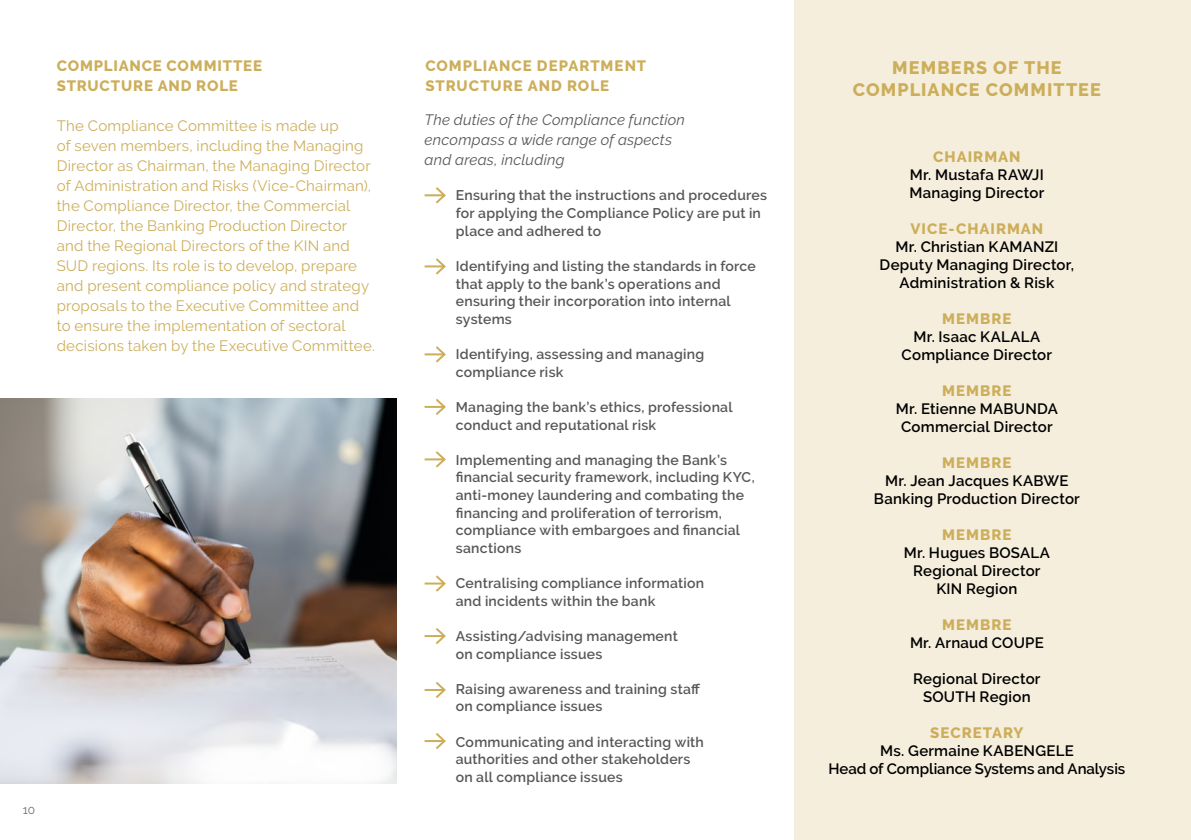
<style>
.page{position:relative;width:1191px;height:840px;background:#fff}
.page>*{position:absolute;margin:0;border:0;box-sizing:border-box;transform-origin:0 0}
.t1{font:800 18px/22px "Raleway";letter-spacing:.065em;color:#ccae5a;text-align:center}
.t2{font:15px/20px "Raleway";letter-spacing:.015em;color:#ccae5a}
.t3{font:600 15px/18px "Raleway";letter-spacing:.015em;color:#000;text-align:center}
.t4{font:800 15px/20px "Raleway";letter-spacing:.06em;color:#ccae5a}
.t5{font:italic 15px/20px "Raleway";letter-spacing:.015em;color:#575756}
.t6{font:600 14px/17.6px "Raleway";letter-spacing:.02em;color:#575756}
.t7{font:12px "Raleway";color:#706f6f}
</style>
<div class="page">
<div style="left:794px;top:0;width:397px;height:839px;background:#f6eedd"></div>
<hr style="left:424px;top:194px;width:20px;height:2px;background:#ccae5a">
<svg style="left:433px;top:187px;width:13px;height:17px"></svg>
<hr style="left:424px;top:265px;width:20px;height:2px;background:#ccae5a">
<svg style="left:433px;top:258px;width:13px;height:17px"></svg>
<hr style="left:424px;top:353px;width:20px;height:2px;background:#ccae5a">
<svg style="left:433px;top:346px;width:13px;height:17px"></svg>
<hr style="left:424px;top:405px;width:20px;height:2px;background:#ccae5a">
<svg style="left:433px;top:398px;width:13px;height:17px"></svg>
<hr style="left:424px;top:458px;width:20px;height:2px;background:#ccae5a">
<svg style="left:433px;top:451px;width:13px;height:17px"></svg>
<hr style="left:424px;top:582px;width:20px;height:2px;background:#ccae5a">
<svg style="left:433px;top:575px;width:13px;height:17px"></svg>
<hr style="left:424px;top:634px;width:20px;height:2px;background:#ccae5a">
<svg style="left:433px;top:628px;width:13px;height:16px"></svg>
<hr style="left:424px;top:688px;width:20px;height:2px;background:#ccae5a">
<svg style="left:433px;top:682px;width:13px;height:16px"></svg>
<hr style="left:424px;top:739px;width:20px;height:2px;background:#ccae5a">
<svg style="left:433px;top:733px;width:13px;height:16px"></svg>
<img style="left:0;top:398px;width:397px;height:384px">
<p class="t4" style="left:57px;top:56px;width:207px">COMPLIANCE COMMITTEE<br>STRUCTURE AND ROLE</p>
<p class="t2" style="left:57px;top:115px;width:320px">The Compliance Committee is made up<br>of seven members, including the Managing Director as Chairman, the Managing Director of Administration and Risks (Vice-Chairman), the Compliance Director, the Commercial Director, the Banking Production Director and the Regional Directors of the KIN and SUD regions. Its role is to develop, prepare and present compliance policy and strategy proposals to the Executive Committee and to ensure the implementation of sectoral decisions taken by the Executive Committee.</p>
<p class="t7" style="left:23px;top:802px;width:14px">10</p>
<p class="t4" style="left:425px;top:56px;width:222px">COMPLIANCE DEPARTMENT<br>STRUCTURE AND ROLE</p>
<p class="t5" style="left:424px;top:110px;width:262px">The duties of the Compliance function encompass a wide range of aspects and areas, including</p>
<p class="t6" style="left:456px;top:187px;width:313px">Ensuring that the instructions and procedures for applying the Compliance Policy are put in place and adhered to</p>
<p class="t6" style="left:456px;top:257px;width:302px">Identifying and listing the standards in force that apply to the bank’s operations and ensuring their incorporation into internal systems</p>
<p class="t6" style="left:456px;top:345px;width:250px">Identifying, assessing and managing compliance risk</p>
<p class="t6" style="left:456px;top:398px;width:278px">Managing the bank’s ethics, professional conduct and reputational risk</p>
<p class="t6" style="left:456px;top:451px;width:300px">Implementing and managing the Bank’s financial security framework, including KYC, anti-money laundering and combating the financing and proliferation of terrorism, compliance with embargoes and financial sanctions</p>
<p class="t6" style="left:456px;top:574px;width:250px">Centralising compliance information and incidents within the bank</p>
<p class="t6" style="left:456px;top:626px;width:224px">Assisting/advising management on compliance issues</p>
<p class="t6" style="left:456px;top:679px;width:246px">Raising awareness and training staff on compliance issues</p>
<p class="t6" style="left:456px;top:732px;width:250px">Communicating and interacting with authorities and other stakeholders on all compliance issues</p>
<p class="t1" style="left:853px;top:57px;width:249px">MEMBERS OF THE<br>COMPLIANCE COMMITTEE</p>
<p class="t4" style="left:933px;top:146px;width:89px">CHAIRMAN</p>
<p class="t3" style="left:909px;top:165px;width:136px;text-align:left">Mr. Mustafa RAWJI<br>Managing Director</p>
<p class="t4" style="left:910px;top:218px;width:134px">VICE-CHAIRMAN</p>
<p class="t3" style="left:879px;top:237px;width:196px">Mr. Christian KAMANZI<br>Deputy Managing Director,<br>Administration &amp; Risk</p>
<p class="t4" style="left:942px;top:308px;width:71px">MEMBRE</p>
<p class="t3" style="left:901px;top:327px;width:152px">Mr. Isaac KALALA<br>Compliance Director</p>
<p class="t4" style="left:942px;top:380px;width:71px">MEMBRE</p>
<p class="t3" style="left:896px;top:399px;width:163px">Mr. Etienne MABUNDA<br>Commercial Director</p>
<p class="t4" style="left:942px;top:452px;width:71px">MEMBRE</p>
<p class="t3" style="left:874px;top:471px;width:207px">Mr. Jean Jacques KABWE<br>Banking Production Director</p>
<p class="t4" style="left:942px;top:524px;width:71px">MEMBRE</p>
<p class="t3" style="left:903px;top:543px;width:148px">Mr. Hugues BOSALA<br>Regional Director<br>KIN Region</p>
<p class="t4" style="left:942px;top:614px;width:71px">MEMBRE</p>
<p class="t3" style="left:910px;top:633px;width:135px">Mr. Arnaud COUPE</p>
<p class="t3" style="left:913px;top:669px;width:129px">Regional Director<br>SOUTH Region</p>
<p class="t4" style="left:930px;top:722px;width:95px">SECRETARY</p>
<p class="t3" style="left:828px;top:741px;width:298px">Ms. Germaine KABENGELE<br>Head of Compliance Systems and Analysis</p>
</div>
